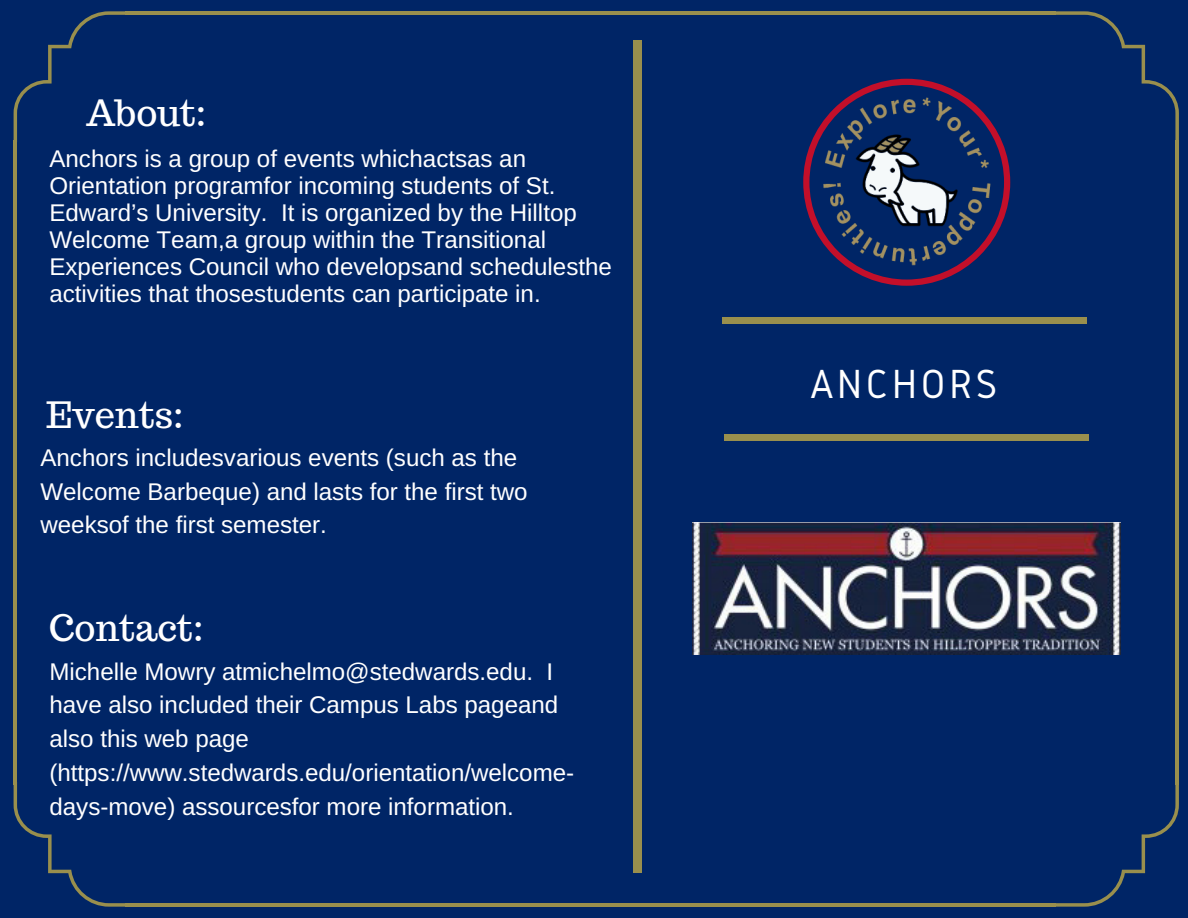
<style>
.page{position:relative;width:1188px;height:918px;background:#002566}
.page>*{position:absolute;margin:0;border:0;box-sizing:border-box;transform-origin:0 0}
.t1{font:42.3px "Gidole";letter-spacing:.09em;color:#fff}
.t2{font:36.3px "Trocchi";color:#fff}
.t3{font:24px/33.6px "Arimo";color:#fff}
</style>
<div class="page">
<svg style="left:14px;top:784px;width:111px;height:123px"></svg>
<hr style="left:125px;top:903px;width:931px;height:4px;background:#998f4d">
<svg style="left:1056px;top:784px;width:123px;height:123px"></svg>
<hr style="left:1175px;top:140px;width:4px;height:644px;background:#998f4d">
<svg style="left:1056px;top:11px;width:123px;height:129px"></svg>
<hr style="left:125px;top:11px;width:931px;height:4px;background:#998f4d">
<svg style="left:14px;top:11px;width:111px;height:129px"></svg>
<hr style="left:14px;top:140px;width:3px;height:644px;background:#998f4d">
<div style="left:722px;top:317px;width:365px;height:7px;background:#998f4d"></div>
<div style="left:725px;top:434px;width:364px;height:7px;background:#998f4d"></div>
<div style="left:633px;top:40px;width:9px;height:833px;background:#998f4d"></div>
<svg style="left:803px;top:79px;width:207px;height:207px"></svg>
<img style="left:693px;top:522px;width:427px;height:133px">
<h2 class="t2" style="left:86px;top:89px;width:122px">About:</h2>
<p class="t3" style="left:49px;top:145px;width:564px;line-height:27px">Anchors is a group of events whichactsas an Orientation programfor incoming students of St.<br>Edward’s University. It is organized by the Hilltop Welcome Team,a group within the Transitional Experiences Council who developsand schedulesthe activities that thosestudents can participate in.</p>
<h2 class="t2" style="left:46px;top:391px;width:139px">Events:</h2>
<p class="t3" style="left:40px;top:441px;width:489px">Anchors includesvarious events (such as the<br>Welcome Barbeque) and lasts for the first two weeksof the first semester.</p>
<h2 class="t2" style="left:49px;top:604px;width:156px">Contact:</h2>
<p class="t3" style="left:49px;top:654px;width:526px">Michelle Mowry atmichelmo@stedwards.edu. I have also included their Campus Labs pageand also this web page (https://www.stedwards.edu/orientation/welcome&shy;days-move) assourcesfor more information.</p>
<h1 class="t1" style="left:810px;top:361px;width:189px">ANCHORS</h1>
</div>
